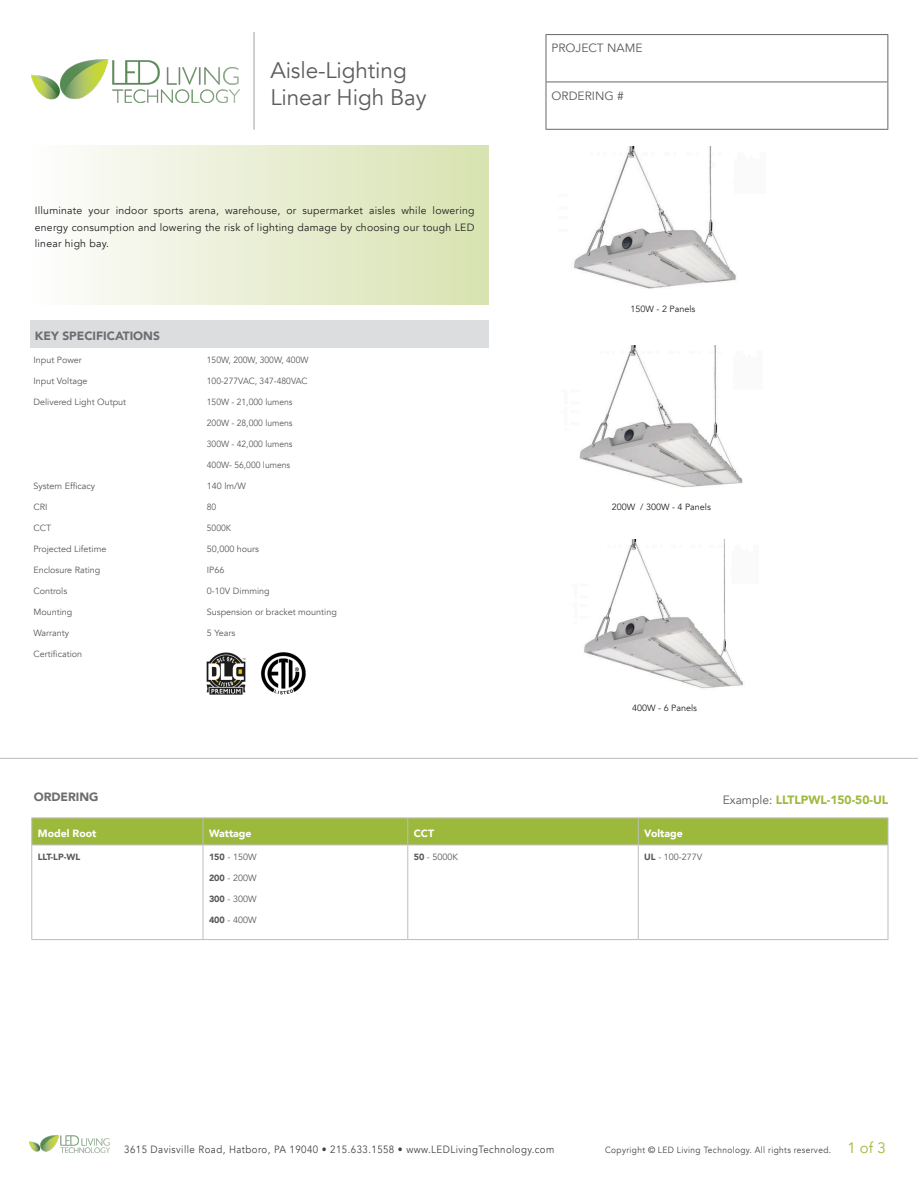
<style>
.page{position:relative;width:918px;height:1188px;background:#fff}
.page>*{position:absolute;margin:0;border:0;box-sizing:border-box;transform-origin:0 0}
.t1{font:22.5px/27px "Avenir";letter-spacing:-.005em;color:#5d5d5d}
.t2{font:900 12px "Avenir";color:#6c6d70}
.t3{font:900 12px "Avenir";color:#9db93b}
.t4{font:12px "Avenir";color:#57585a}
.t5{font:10.5px/16.5px "Avenir";letter-spacing:.02em;color:#231f20;text-align:justify}
.t6{font:10.5px "Avenir";letter-spacing:.045em;color:#414243;scale:.92 1}
.t7{font:900 10.5px "Avenir";color:#fff}
.t8{font:9px "Avenir";color:#57585a}
.t9{font:9px "Avenir";color:#57585a;scale:.95 1}
.t10{font:9px "Avenir";letter-spacing:.045em;color:#414243;scale:.92 1}
.t11{font:9px "Avenir";color:#231f20}
.t12{font:900 9px "Avenir";color:#57585a}
.s1{font-weight:400;color:#57585a}
.s2{font-weight:900}
.s3{color:#231f20}
.s4{font-size:15px;color:#9db93b}
</style>
<div class="page">
<hr style="left:253px;top:32px;width:2px;height:98px;background:#a8a9ad">
<hr style="left:546px;top:34px;width:342px;height:1px;background:#67676a">
<hr style="left:546px;top:35px;width:1px;height:47px;background:#67676a">
<hr style="left:887px;top:35px;width:1px;height:47px;background:#67676a">
<hr style="left:546px;top:82px;width:342px;height:1px;background:#67676a">
<hr style="left:546px;top:82px;width:1px;height:47px;background:#67676a">
<hr style="left:887px;top:82px;width:1px;height:47px;background:#67676a">
<hr style="left:546px;top:129px;width:342px;height:1px;background:#67676a">
<img style="left:30px;top:1136px;width:79px;height:17px">
<img style="left:32px;top:59px;width:207px;height:44px">
<div style="left:30px;top:320px;width:459px;height:28px;background:#dcdddf"></div>
<svg style="left:31px;top:818px;width:858px;height:27px;background:#9eb941"></svg>
<hr style="left:31px;top:845px;width:172px;height:1px;background:#bcbdc0">
<hr style="left:31px;top:845px;width:1px;height:94px;background:#bcbdc0">
<hr style="left:203px;top:845px;width:205px;height:1px;background:#bcbdc0">
<hr style="left:203px;top:845px;width:1px;height:94px;background:#bcbdc0">
<hr style="left:408px;top:845px;width:230px;height:1px;background:#bcbdc0">
<hr style="left:407px;top:845px;width:1px;height:94px;background:#bcbdc0">
<hr style="left:638px;top:845px;width:250px;height:1px;background:#bcbdc0">
<hr style="left:638px;top:845px;width:1px;height:94px;background:#bcbdc0">
<hr style="left:888px;top:845px;width:1px;height:94px;background:#bcbdc0">
<hr style="left:31px;top:939px;width:172px;height:1px;background:#bcbdc0">
<hr style="left:203px;top:939px;width:205px;height:1px;background:#bcbdc0">
<hr style="left:408px;top:939px;width:230px;height:1px;background:#bcbdc0">
<hr style="left:638px;top:939px;width:250px;height:1px;background:#bcbdc0">
<div style="left:30px;top:145px;width:459px;height:160px;background:linear-gradient(to right,#fdfdfc,#d7e2b0)"></div>
<hr style="left:0;top:758px;width:918px;height:1px;background:#bcbdc0">
<img style="left:206px;top:652px;width:40px;height:43px">
<img style="left:261px;top:652px;width:45px;height:43px">
<img style="left:574px;top:146px;width:162px;height:143px">
<img style="left:579px;top:345px;width:164px;height:143px">
<img style="left:584px;top:539px;width:159px;height:150px">
<h1 class="t1" style="left:270px;top:57px;width:158px">Aisle-Lighting<br>Linear High Bay</h1>
<p class="t5" style="left:35px;top:203px;width:441px">Illuminate your indoor sports arena, warehouse, or supermarket aisles while lowering energy consumption and lowering the risk of lighting damage by choosing our tough LED linear high bay.</p>
<p class="t2" style="left:35px;top:325px;width:127px">KEY SPECIFICATIONS</p>
<p class="t8" style="left:33px;top:354px;width:50px">Input Power</p>
<p class="t9" style="left:207px;top:354px;width:109px">150W, 200W, 300W, 400W</p>
<p class="t8" style="left:33px;top:375px;width:56px">Input Voltage</p>
<p class="t9" style="left:207px;top:375px;width:108px">100-277VAC, 347-480VAC</p>
<p class="t8" style="left:33px;top:396px;width:94px">Delivered Light Output</p>
<p class="t9" style="left:207px;top:396px;width:92px">150W - 21,000 lumens</p>
<p class="t9" style="left:207px;top:417px;width:92px">200W - 28,000 lumens</p>
<p class="t9" style="left:207px;top:438px;width:92px">300W - 42,000 lumens</p>
<p class="t9" style="left:207px;top:459px;width:89px">400W- 56,000 lumens</p>
<p class="t8" style="left:33px;top:480px;width:63px">System Efficacy</p>
<p class="t8" style="left:207px;top:480px;width:41px">140 lm/W</p>
<p class="t8" style="left:33px;top:501px;width:16px">CRI</p>
<p class="t9" style="left:207px;top:501px;width:12px">80</p>
<p class="t8" style="left:33px;top:522px;width:19px">CCT</p>
<p class="t9" style="left:207px;top:522px;width:27px">5000K</p>
<p class="t8" style="left:33px;top:543px;width:74px">Projected Lifetime</p>
<p class="t8" style="left:207px;top:543px;width:54px">50,000 hours</p>
<p class="t8" style="left:33px;top:564px;width:69px">Enclosure Rating</p>
<p class="t8" style="left:207px;top:564px;width:19px">IP66</p>
<p class="t8" style="left:33px;top:585px;width:35px">Controls</p>
<p class="t8" style="left:207px;top:585px;width:64px">0-10V Dimming</p>
<p class="t8" style="left:33px;top:606px;width:41px">Mounting</p>
<p class="t8" style="left:207px;top:606px;width:132px">Suspension or bracket mounting</p>
<p class="t8" style="left:33px;top:627px;width:37px">Warranty</p>
<p class="t8" style="left:207px;top:627px;width:30px">5 Years</p>
<p class="t8" style="left:33px;top:648px;width:50px">Certification</p>
<h2 class="t4" style="left:552px;top:41px;width:92px">PROJECT NAME</h2>
<h2 class="t4" style="left:552px;top:88px;width:74px">ORDERING #</h2>
<p class="t11" style="left:631px;top:304px;width:66px">150W - 2 Panels</p>
<p class="t11" style="left:612px;top:502px;width:101px">200W / 300W - 4 Panels</p>
<p class="t11" style="left:632px;top:703px;width:66px">400W - 6 Panels</p>
<p class="t2" style="left:34px;top:786px;width:66px">ORDERING</p>
<p class="t3" style="left:723px;top:789px;width:167px"><span class="s1">Example:</span> LLTLPWL-150-50-UL</p>
<p class="t7" style="left:38px;top:824px;width:60px">Model Root</p>
<p class="t7" style="left:209px;top:824px;width:44px">Wattage</p>
<p class="t7" style="left:414px;top:824px;width:22px">CCT</p>
<p class="t7" style="left:644px;top:824px;width:40px">Voltage</p>
<p class="t12" style="left:38px;top:849px;width:44px">LLT-LP-WL</p>
<p class="t8" style="left:209px;top:851px;width:49px"><span class="s2">150</span> - 150W</p>
<p class="t8" style="left:209px;top:872px;width:49px"><span class="s2">200</span> - 200W</p>
<p class="t8" style="left:209px;top:893px;width:49px"><span class="s2">300</span> - 300W</p>
<p class="t8" style="left:209px;top:914px;width:49px"><span class="s2">400</span> - 400W</p>
<p class="t8" style="left:414px;top:851px;width:46px"><span class="s2">50</span> - 5000K</p>
<p class="t8" style="left:644px;top:851px;width:60px"><span class="s2">UL</span> - 100-277V</p>
<p class="t6" style="left:124px;top:1143px;width:469px">3615 Davisville Road, Hatboro, PA 19040 • 215.633.1558 • www.LEDLivingTechnology.com</p>
<p class="t10" style="left:605px;top:1145px;width:307px">Copyright <span class="s3">©</span> LED Living Technology. All rights reserved. <span class="s4">1 of 3</span></p>
</div>
